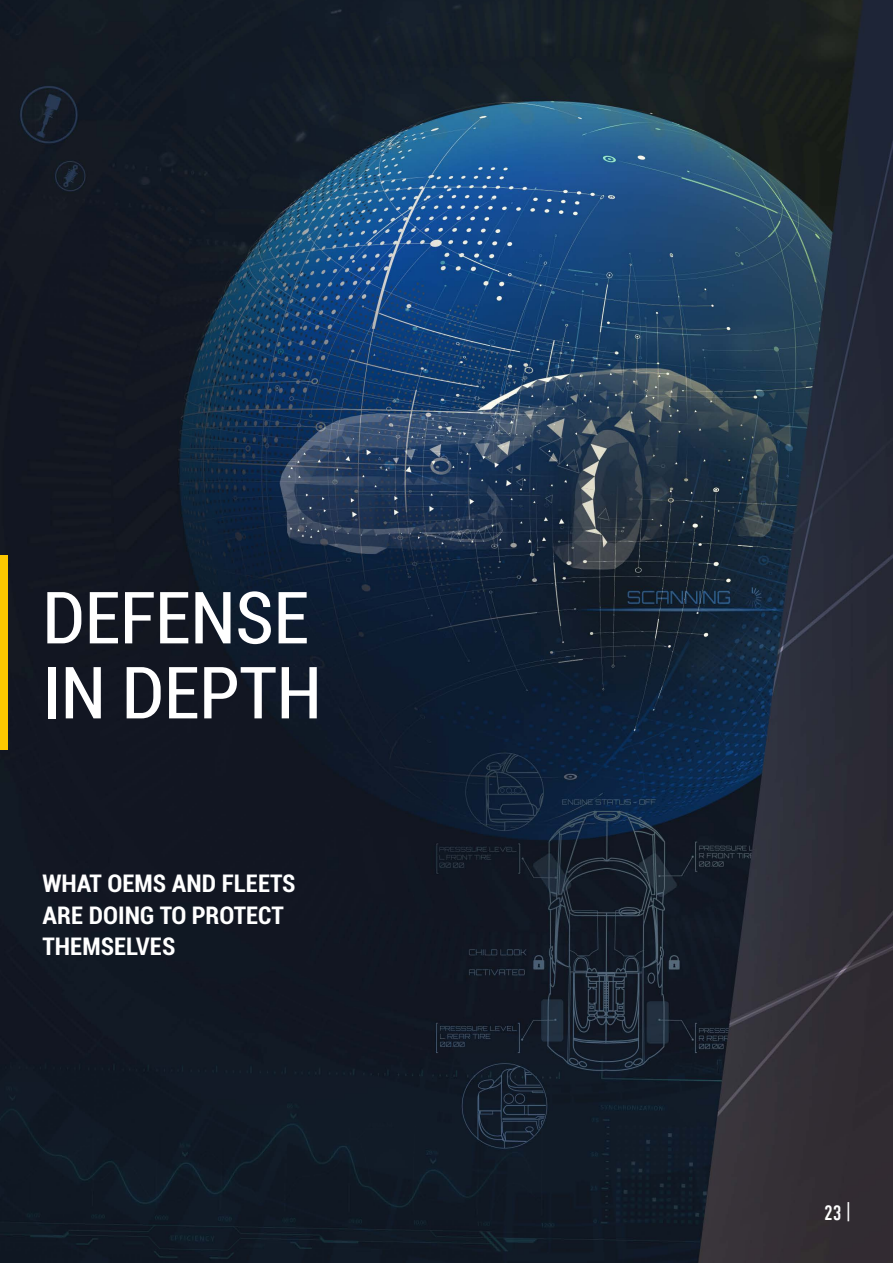
<style>
.page{position:relative;width:893px;height:1263px;background:#fff}
.page>*{position:absolute;margin:0;border:0;box-sizing:border-box;transform-origin:0 0}
.t1{font:condensed 75px/75px "Roboto";color:#fff}
.t2{font:700 condensed 25.5px/31.5px "Roboto";color:#fff}
.t3{font:21px "DIN Condensed C";color:#fff}
</style>
<div class="page">
<img style="left:0;top:0;width:893px;height:1263px">
<div style="left:0;top:555px;width:7px;height:195px;background:#fcc800"></div>
<h1 class="t1" style="left:43px;top:574px;width:281px">DEFENSE<br>IN DEPTH</h1>
<p class="t2" style="left:43px;top:865px;width:255px">WHAT OEMS AND FLEETS<br>ARE DOING TO PROTECT<br>THEMSELVES</p>
<p class="t3" style="left:824px;top:1202px;width:28px">23 |</p>
</div>
